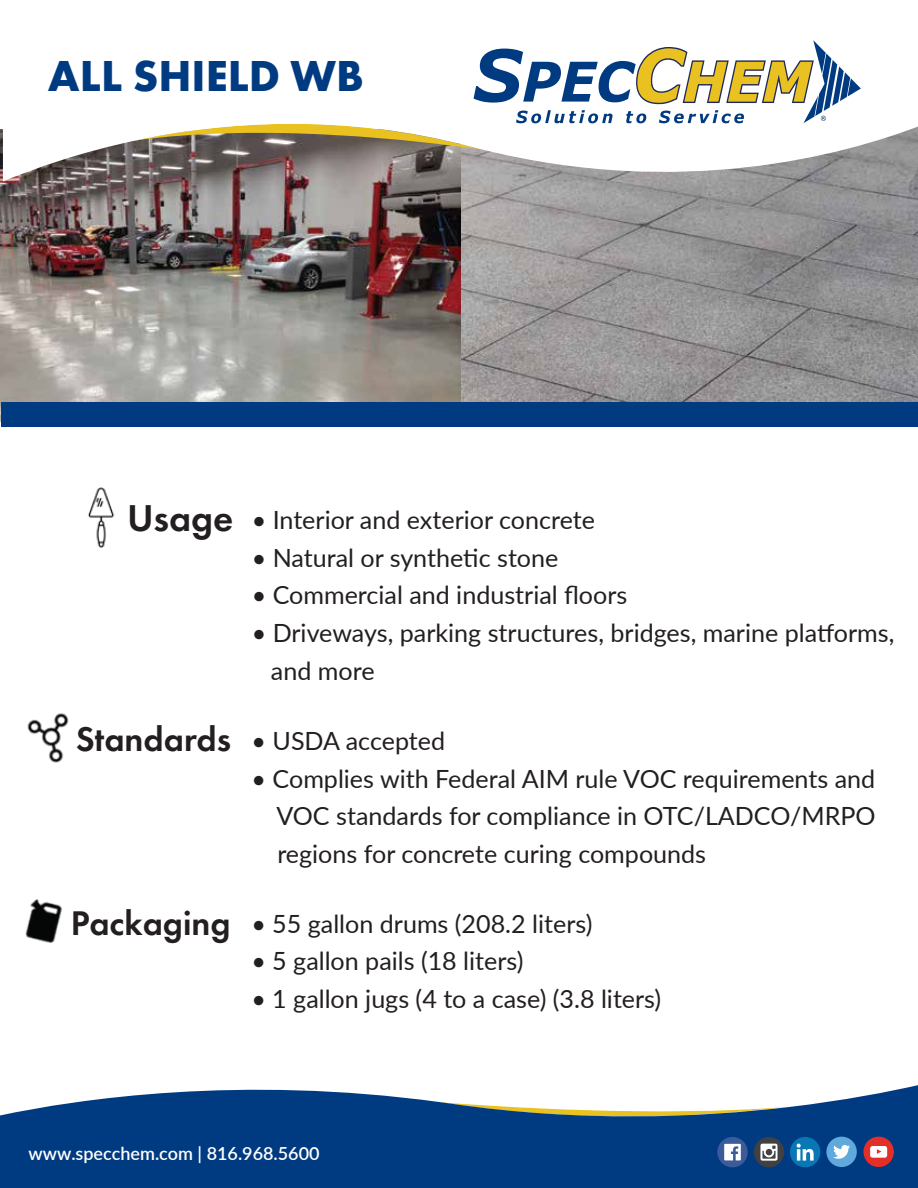
<style>
.page{position:relative;width:918px;height:1188px;background:#fff}
.page>*{position:absolute;margin:0;border:0;box-sizing:border-box;transform-origin:0 0}
.t1{font:700 45px "Futura PT";color:#003b81}
.t2{font:600 38.7px "Futura PT";color:#231f20}
.t3{font:600 35.55px "Futura PT";color:#231f20}
.t4{font:25.05px/37.7px "Lato";color:#231f20}
.t5{font:600 18px "Lato";color:#fff}
</style>
<div class="page">
<img style="left:0;top:129px;width:460px;height:292px">
<img style="left:462px;top:199px;width:456px;height:203px">
<svg style="left:3px;top:126px;width:915px;height:73px"></svg>
<svg style="left:0;top:1085px;width:918px;height:103px;fill:#003b81"></svg>
<svg style="left:133px;top:40px;width:728px;height:110px"></svg>
<div style="left:826px;top:1137px;width:31px;height:30px;background:#5fa9dd;border-radius:50%"></div>
<svg style="left:833px;top:1145px;width:17px;height:14px"></svg>
<div style="left:790px;top:1137px;width:30px;height:30px;background:#0877b3;border-radius:50%"></div>
<svg style="left:797px;top:1144px;width:17px;height:17px"></svg>
<div style="left:754px;top:1137px;width:30px;height:30px;background:#414042;border-radius:50%"></div>
<svg style="left:760px;top:1144px;width:18px;height:17px"></svg>
<div style="left:717px;top:1137px;width:31px;height:30px;background:#3b5b9a;border-radius:50%"></div>
<svg style="left:724px;top:1144px;width:17px;height:16px"></svg>
<div style="left:863px;top:1137px;width:31px;height:30px;background:#e42f28;border-radius:50%"></div>
<svg style="left:870px;top:1146px;width:17px;height:12px"></svg>
<img style="left:27px;top:713px;width:42px;height:50px">
<img style="left:88px;top:487px;width:27px;height:61px">
<img style="left:25px;top:899px;width:37px;height:44px">
<div style="left:1px;top:402px;width:917px;height:25px;background:#003b81"></div>
<h1 class="t1" style="left:48px;top:50px;width:318px">ALL SHIELD WB</h1>
<h2 class="t2" style="left:127px;top:503px;width:108px">Usage</h2>
<h3 class="t3" style="left:76px;top:724px;width:157px">Standards</h3>
<h3 class="t3" style="left:71px;top:909px;width:161px">Packaging</h3>
<p class="t4" style="left:252px;top:503px;width:345px">ï Interior and exterior concrete</p>
<p class="t4" style="left:252px;top:538px;width:308px">• Natural or synthetic stone</p>
<p class="t4" style="left:252px;top:575px;width:377px">• Commercial and industrial floors</p>
<p class="t4" style="left:271px;top:613px;width:625px;text-indent:-19px">• Driveways, parking structures, bridges, marine platforms, and more</p>
<p class="t4" style="left:252px;top:724px;width:195px">ï USDA accepted</p>
<p class="t4" style="left:252px;top:762px;width:625px">ï Complies with Federal AIM rule VOC requirements and</p>
<p class="t4" style="left:276px;top:799px;width:601px">VOC standards for compliance in OTC/LADCO/MRPO</p>
<p class="t4" style="left:277px;top:837px;width:430px">regions for concrete curing compounds</p>
<p class="t4" style="left:251px;top:907px;width:411px">ï 55 gallon drums (208.2 liters)<br>ï 5 gallon pails (18 liters)<br>ï 1 gallon jugs (4 to a case) (3.8 liters)</p>
<p class="t5" style="left:28px;top:1146px;width:293px">www.specchem.com | 816.968.5600</p>
</div>
